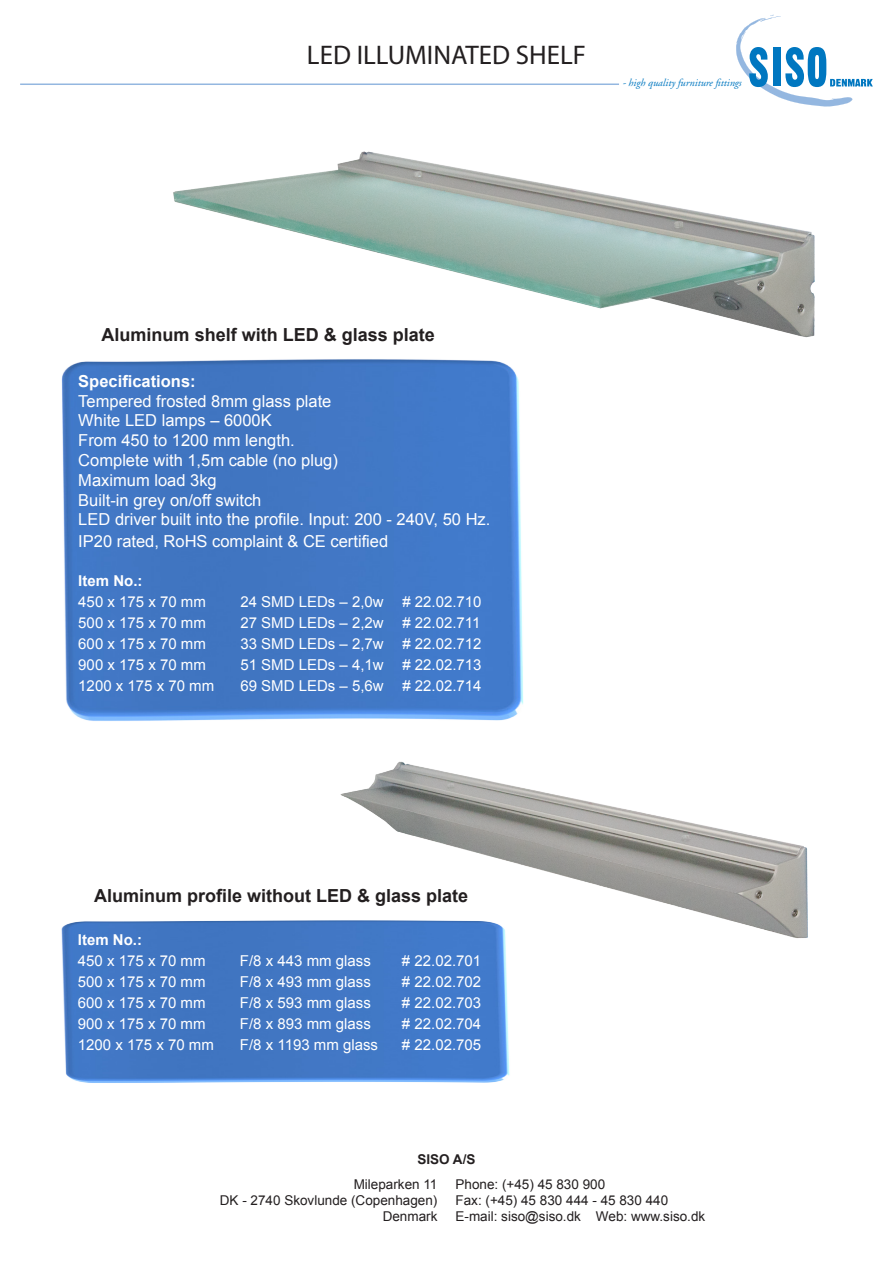
<style>
.page{position:relative;width:893px;height:1263px;background:#fff}
.page>*{position:absolute;margin:0;border:0;box-sizing:border-box;transform-origin:0 0}
.Overskrift_1{font:27px "Myriad";color:#231f20}
.t1{font:700 18px "Arial";color:#231f20}
.t2{font:16.5px "Arial";color:#fff}
.t3{font:700 16.5px "Arial";color:#fff}
.t4{font:15px "Arial";color:#fff}
.t5{font:700 15px "Arial";color:#fff}
.t6{font:13.5px "Arial";color:#231f20}
.t7{font:700 13.5px "Arial";color:#231f20}
.t8{font:italic 10.5px "Adobe Garamond";color:#0077c0}
</style>
<div class="page">
<hr style="left:20px;top:83px;width:599px;height:2px;background:#94b7e0">
<svg style="left:736px;top:15px;width:137px;height:92px"></svg>
<img style="left:173px;top:151px;width:642px;height:187px">
<img style="left:340px;top:761px;width:468px;height:177px">
<img style="left:61px;top:917px;width:455px;height:166px">
<img style="left:61px;top:359px;width:463px;height:362px">
<p class="Overskrift_1" style="left:307px;top:41px;width:280px">LED ILLUMINATED SHELF</p>
<p class="t8" style="left:623px;top:77px;width:121px">- high quality furniture fittings</p>
<p class="t1" style="left:102px;top:322px;width:335px">Aluminum shelf with LED &amp; glass plate</p>
<p class="t3" style="left:78px;top:370px;width:119px">Specifications:</p>
<p class="t2" style="left:78px;top:390px;width:255px">Tempered frosted 8mm glass plate</p>
<p class="t2" style="left:78px;top:410px;width:195px">White LED lamps – 6000K</p>
<p class="t2" style="left:78px;top:430px;width:218px">From 450 to 1200 mm length.</p>
<p class="t2" style="left:78px;top:449px;width:261px">Complete with 1,5m cable (no plug)</p>
<p class="t2" style="left:78px;top:469px;width:140px">Maximum load 3kg</p>
<p class="t2" style="left:78px;top:489px;width:185px">Built-in grey on/off switch</p>
<p class="t2" style="left:78px;top:509px;width:414px">LED driver built into the profile. Input: 200 - 240V, 50 Hz.</p>
<p class="t2" style="left:78px;top:530px;width:311px">IP20 rated, RoHS complaint &amp; CE certified</p>
<p class="t5" style="left:78px;top:571px;width:66px">Item No.:</p>
<p class="t4" style="left:78px;top:592px;width:129px">450 x 175 x 70 mm</p>
<p class="t4" style="left:240px;top:592px;width:243px">24 SMD LEDs – 2,0w # 22.02.710</p>
<p class="t4" style="left:78px;top:613px;width:129px">500 x 175 x 70 mm</p>
<p class="t4" style="left:240px;top:613px;width:242px">27 SMD LEDs – 2,2w # 22.02.711</p>
<p class="t4" style="left:78px;top:634px;width:129px">600 x 175 x 70 mm</p>
<p class="t4" style="left:240px;top:634px;width:243px">33 SMD LEDs – 2,7w # 22.02.712</p>
<p class="t4" style="left:78px;top:655px;width:129px">900 x 175 x 70 mm</p>
<p class="t4" style="left:240px;top:655px;width:243px">51 SMD LEDs – 4,1w # 22.02.713</p>
<p class="t4" style="left:78px;top:676px;width:137px">1200 x 175 x 70 mm</p>
<p class="t4" style="left:240px;top:676px;width:243px">69 SMD LEDs – 5,6w # 22.02.714</p>
<p class="t1" style="left:94px;top:884px;width:376px">Aluminum profile without LED &amp; glass plate</p>
<p class="t5" style="left:78px;top:929px;width:66px">Item No.:</p>
<p class="t4" style="left:78px;top:950px;width:129px">450 x 175 x 70 mm</p>
<p class="t4" style="left:240px;top:950px;width:132px">F/8 x 443 mm glass</p>
<p class="t4" style="left:402px;top:950px;width:81px"># 22.02.701</p>
<p class="t4" style="left:78px;top:971px;width:129px">500 x 175 x 70 mm</p>
<p class="t4" style="left:240px;top:971px;width:132px">F/8 x 493 mm glass</p>
<p class="t4" style="left:402px;top:971px;width:81px"># 22.02.702</p>
<p class="t4" style="left:78px;top:992px;width:129px">600 x 175 x 70 mm</p>
<p class="t4" style="left:240px;top:992px;width:132px">F/8 x 593 mm glass</p>
<p class="t4" style="left:402px;top:992px;width:81px"># 22.02.703</p>
<p class="t4" style="left:78px;top:1013px;width:129px">900 x 175 x 70 mm</p>
<p class="t4" style="left:240px;top:1013px;width:132px">F/8 x 893 mm glass</p>
<p class="t4" style="left:402px;top:1013px;width:81px"># 22.02.704</p>
<p class="t4" style="left:78px;top:1034px;width:137px">1200 x 175 x 70 mm</p>
<p class="t4" style="left:240px;top:1034px;width:140px">F/8 x 1193 mm glass</p>
<p class="t4" style="left:402px;top:1034px;width:81px"># 22.02.705</p>
<p class="t7" style="left:417px;top:1150px;width:60px">SISO A/S</p>
<p class="t6" style="left:354px;top:1175px;width:85px">Mileparken 11</p>
<p class="t6" style="left:220px;top:1191px;width:219px">DK - 2740 Skovlunde (Copenhagen)</p>
<p class="t6" style="left:383px;top:1207px;width:56px">Denmark</p>
<p class="t6" style="left:455px;top:1175px;width:151px">Phone: (+45) 45 830 900</p>
<p class="t6" style="left:455px;top:1191px;width:214px">Fax: (+45) 45 830 444 - 45 830 440</p>
<p class="t6" style="left:455px;top:1207px;width:251px">E-mail: siso@siso.dk Web: www.siso.dk</p>
</div>
